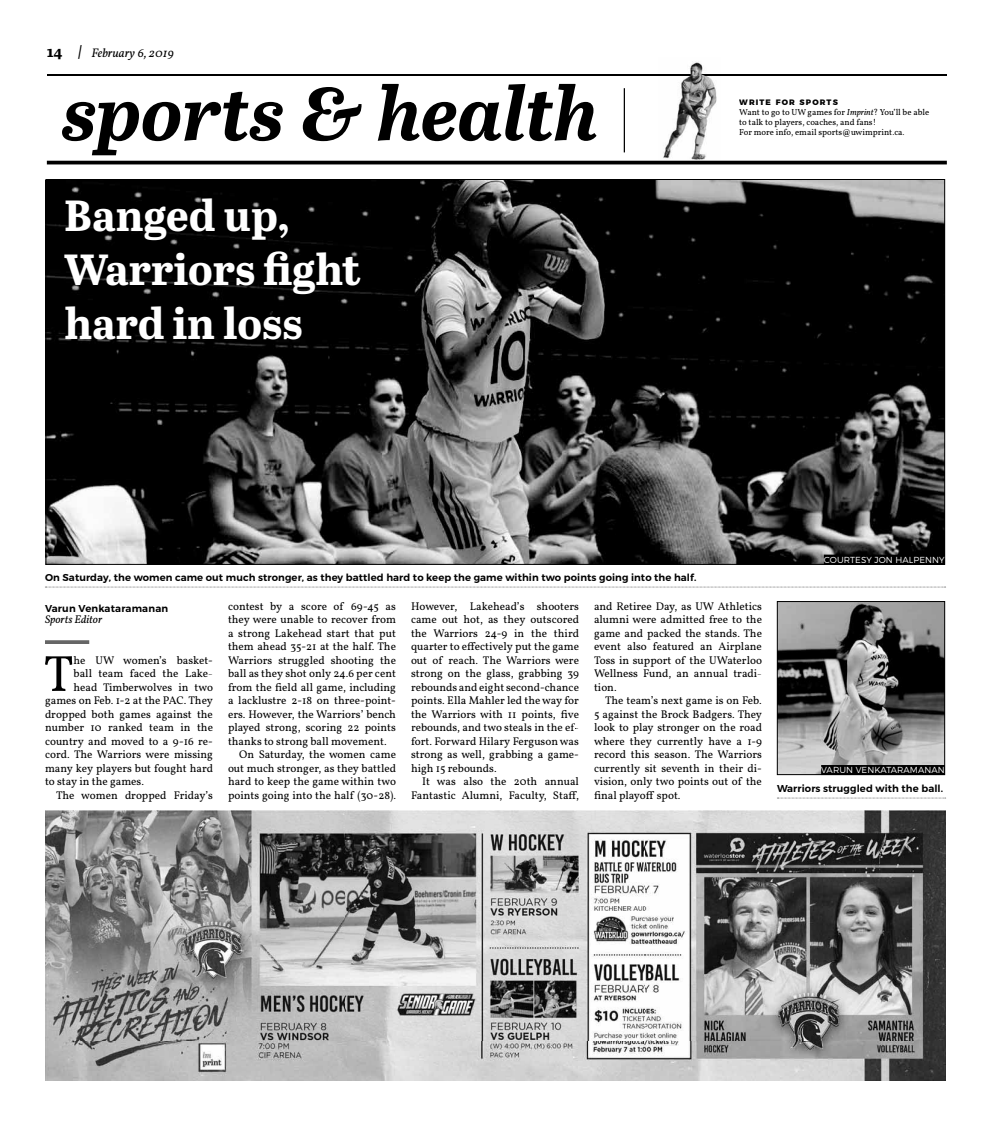
<style>
.page{position:relative;width:990px;height:1125px;background:#fff}
.page>*{position:absolute;margin:0;border:0;box-sizing:border-box;transform-origin:0 0}
.t1{font:italic 700 75px "Abril Text";color:#000}
.t2{font:51px "Vollkorn";color:#000}
.t3{font:700 43.5px/53.8px "Abril Text";color:#fff}
.t4{font:italic 12.5px "Vollkorn";color:#000}
.t5{font:11.25px "Vollkorn";color:#000}
.t6{font:italic 11.25px "Vollkorn";color:#000}
.t7{font:600 10px "Montserrat";letter-spacing:.01em;color:#000}
.t8{font:8.75px/10px "Vollkorn";color:#000}
.t9{font:300 8.75px "Montserrat";letter-spacing:.01em;color:#fff}
.t10{font:800 7.88px "Montserrat";letter-spacing:.145em;color:#000}
.s1{font-family:"Abril Text";font-weight:700;font-style:normal;font-size:15px}
.s2{font-family:"Abril Text";font-weight:700;font-size:15px}
.s3{font-style:italic}
</style>
<div class="page">
<hr style="left:47px;top:74px;width:900px;height:2px;background:#000">
<img style="left:663px;top:62px;width:54px;height:98px">
<img style="left:663px;top:74px;width:54px;height:2px">
<hr style="left:624px;top:88px;width:1px;height:64px;background:#000">
<hr style="left:47px;top:161px;width:900px;height:3px;background:#000">
<img style="left:48px;top:181px;width:895px;height:382px">
<svg style="left:45px;top:640px;width:44px;height:4px"></svg>
<img style="left:46px;top:811px;width:900px;height:270px">
<div style="left:824px;top:555px;width:121px;height:10px;background:#000"></div>
<img style="left:779px;top:603px;width:164px;height:170px">
<div style="left:777px;top:601px;width:168px;height:174px;border:1px solid #000"></div>
<div style="left:821px;top:765px;width:124px;height:10px;background:#000"></div>
<svg style="left:45px;top:587px;width:901px;height:1px"></svg>
<svg style="left:777px;top:798px;width:169px;height:1px"></svg>
<p class="t4" style="left:47px;top:46px;width:129px"><span class="s1">14</span> <span class="s2">|</span> February 6, 2019</p>
<p class="t1" style="left:62px;top:59px;width:538px">sports &amp; health</p>
<p class="t3" style="left:64px;top:194px;width:298px">Banged up,<br>Warriors fight hard in loss</p>
<p class="t10" style="left:739px;top:98px;width:100px">WRITE FOR SPORTS</p>
<p class="t8" style="left:739px;top:108px;width:191px">Want to go to UW games for <span class="s3">Imprint</span>? You’ll be able to talk to players, coaches, and fans!<br>For more info, email sports@uwimprint.ca.</p>
<p class="t7" style="left:45px;top:573px;width:653px">On Saturday, the women came out much stronger, as they battled hard to keep the game within two points going into the half.</p>
<p class="t9" style="left:824px;top:555px;width:122px">COURTESY JON HALPENNY</p>
<p class="t7" style="left:45px;top:603px;width:125px">Varun Venkataramanan</p>
<p class="t6" style="left:45px;top:613px;width:59px">Sports Editor</p>
<p class="t2" style="left:44px;top:654px;width:31px">T</p>
<p class="t5" style="left:74px;top:656px;width:141px">he UW women’s basket-</p>
<p class="t5" style="left:74px;top:669px;width:141px">ball team faced the Lake-</p>
<p class="t5" style="left:74px;top:683px;width:141px">head Timberwolves in two</p>
<p class="t5" style="left:45px;top:696px;width:169px">games on Feb. 1-2 at the PAC. They</p>
<p class="t5" style="left:45px;top:710px;width:169px">dropped both games against the</p>
<p class="t5" style="left:45px;top:723px;width:170px">number 10 ranked team in the</p>
<p class="t5" style="left:45px;top:737px;width:170px">country and moved to a 9-16 re-</p>
<p class="t5" style="left:45px;top:750px;width:170px">cord. The Warriors were missing</p>
<p class="t5" style="left:45px;top:764px;width:170px">many key players but fought hard</p>
<p class="t5" style="left:45px;top:777px;width:101px">to stay in the games.</p>
<p class="t5" style="left:56px;top:791px;width:158px">The women dropped Friday’s</p>
<p class="t5" style="left:228px;top:602px;width:170px">contest by a score of 69-45 as</p>
<p class="t5" style="left:228px;top:615px;width:170px">they were unable to recover from</p>
<p class="t5" style="left:228px;top:629px;width:170px">a strong Lakehead start that put</p>
<p class="t5" style="left:228px;top:642px;width:170px">them ahead 35-21 at the half. The</p>
<p class="t5" style="left:228px;top:656px;width:169px">Warriors struggled shooting the</p>
<p class="t5" style="left:228px;top:669px;width:170px">ball as they shot only 24.6 per cent</p>
<p class="t5" style="left:228px;top:683px;width:170px">from the field all game, including</p>
<p class="t5" style="left:228px;top:696px;width:169px">a lacklustre 2-18 on three-point-</p>
<p class="t5" style="left:228px;top:710px;width:170px">ers. However, the Warriors’ bench</p>
<p class="t5" style="left:228px;top:723px;width:170px">played strong, scoring 22 points</p>
<p class="t5" style="left:228px;top:737px;width:160px">thanks to strong ball movement.</p>
<p class="t5" style="left:239px;top:750px;width:158px">On Saturday, the women came</p>
<p class="t5" style="left:228px;top:764px;width:169px">out much stronger, as they battled</p>
<p class="t5" style="left:228px;top:777px;width:169px">hard to keep the game within two</p>
<p class="t5" style="left:228px;top:791px;width:170px">points going into the half (30-28).</p>
<p class="t5" style="left:411px;top:602px;width:170px">However, Lakehead’s shooters</p>
<p class="t5" style="left:411px;top:615px;width:170px">came out hot, as they outscored</p>
<p class="t5" style="left:411px;top:629px;width:170px">the Warriors 24-9 in the third</p>
<p class="t5" style="left:411px;top:642px;width:169px">quarter to effectively put the game</p>
<p class="t5" style="left:411px;top:656px;width:170px">out of reach. The Warriors were</p>
<p class="t5" style="left:411px;top:669px;width:169px">strong on the glass, grabbing 39</p>
<p class="t5" style="left:411px;top:683px;width:170px">rebounds and eight second-chance</p>
<p class="t5" style="left:411px;top:696px;width:170px">points. Ella Mahler led the way for</p>
<p class="t5" style="left:411px;top:710px;width:169px">the Warriors with 11 points, five</p>
<p class="t5" style="left:411px;top:723px;width:169px">rebounds, and two steals in the ef-</p>
<p class="t5" style="left:411px;top:737px;width:170px">fort. Forward Hilary Ferguson was</p>
<p class="t5" style="left:411px;top:750px;width:170px">strong as well, grabbing a game-</p>
<p class="t5" style="left:411px;top:764px;width:87px">high 15 rebounds.</p>
<p class="t5" style="left:422px;top:777px;width:158px">It was also the 20th annual</p>
<p class="t5" style="left:411px;top:791px;width:170px">Fantastic Alumni, Faculty, Staff,</p>
<p class="t5" style="left:594px;top:602px;width:169px">and Retiree Day, as UW Athletics</p>
<p class="t5" style="left:594px;top:615px;width:169px">alumni were admitted free to the</p>
<p class="t5" style="left:594px;top:629px;width:169px">game and packed the stands. The</p>
<p class="t5" style="left:594px;top:642px;width:169px">event also featured an Airplane</p>
<p class="t5" style="left:594px;top:656px;width:170px">Toss in support of the UWaterloo</p>
<p class="t5" style="left:594px;top:669px;width:170px">Wellness Fund, an annual tradi-</p>
<p class="t5" style="left:594px;top:683px;width:24px">tion.</p>
<p class="t5" style="left:605px;top:696px;width:158px">The team’s next game is on Feb.</p>
<p class="t5" style="left:594px;top:710px;width:170px">5 against the Brock Badgers. They</p>
<p class="t5" style="left:594px;top:723px;width:170px">look to play stronger on the road</p>
<p class="t5" style="left:594px;top:737px;width:169px">where they currently have a 1-9</p>
<p class="t5" style="left:594px;top:750px;width:170px">record this season. The Warriors</p>
<p class="t5" style="left:594px;top:764px;width:170px">currently sit seventh in their di-</p>
<p class="t5" style="left:594px;top:777px;width:169px">vision, only two points out of the</p>
<p class="t5" style="left:594px;top:791px;width:88px">final playoff spot.</p>
<p class="t9" style="left:821px;top:765px;width:125px">VARUN VENKATARAMANAN</p>
<p class="t7" style="left:777px;top:784px;width:168px">Warriors struggled with the ball.</p>
</div>
